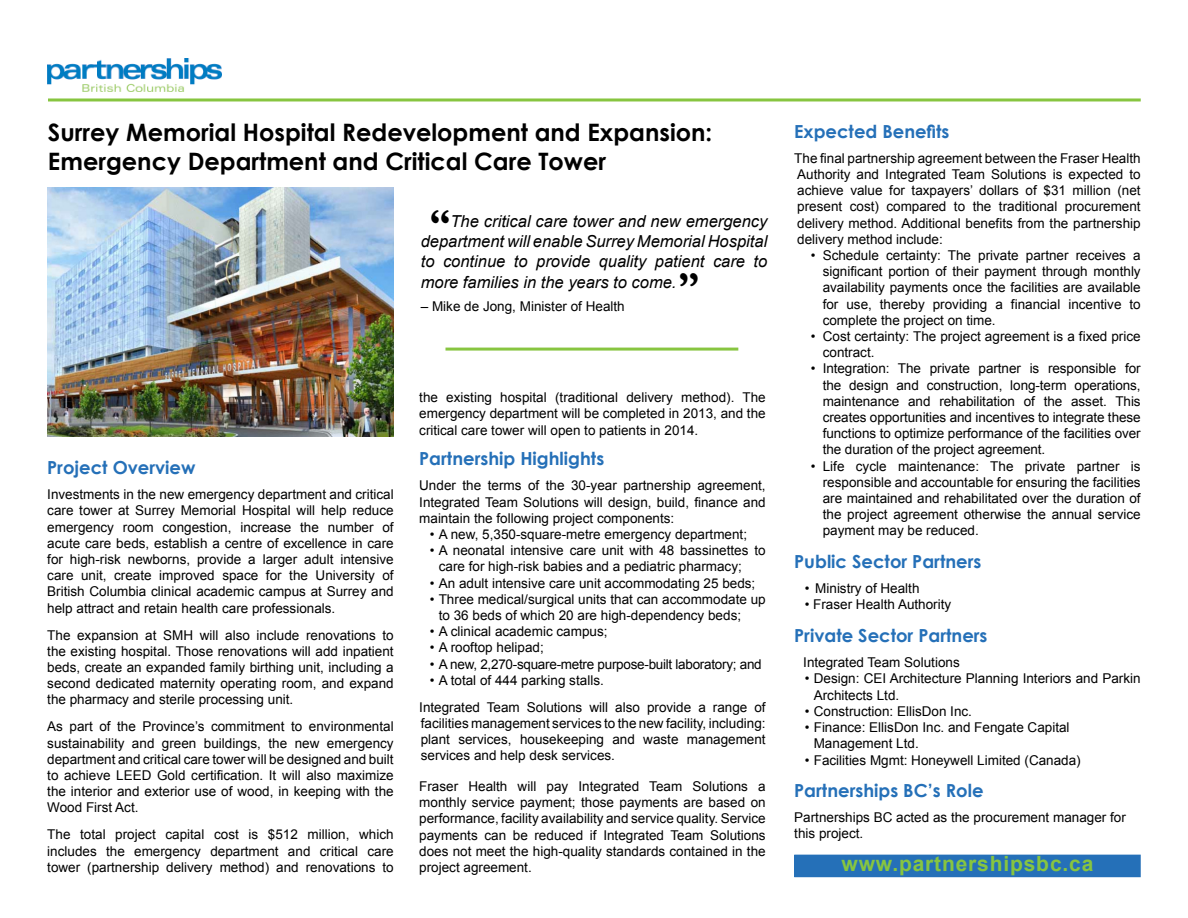
<style>
.page{position:relative;width:1188px;height:918px;background:#fff}
.page>*{position:absolute;margin:0;border:0;box-sizing:border-box;transform-origin:0 0}
.t1{font:700 42px "Garamond";color:#000}
.t2{font:700 24px/28.8px "Century Gothic";color:#000}
.t3{font:700 21px "Arial";letter-spacing:.04em;color:#87c540}
.t4{font:700 18px "Century Gothic";color:#2570b8}
.t5{font:italic 16.5px/19.8px "Arial";color:#000;text-align:justify}
.t6{font:13.5px/16.2px "Arial";color:#000;text-align:justify}
.t7{font:13.5px "Arial";letter-spacing:-.02em;color:#000}
</style>
<div class="page">
<img style="left:48px;top:58px;width:173px;height:33px">
<hr style="left:48px;top:98px;width:1093px;height:3px;background:#87c540">
<div style="left:795px;top:855px;width:345px;height:21px;background:#2570b8"></div>
<div style="left:794px;top:855px;width:347px;height:22px;border:2px solid #2570b8"></div>
<img style="left:47px;top:187px;width:347px;height:249px">
<hr style="left:445px;top:348px;width:293px;height:3px;background:#87c540">
<h2 class="t2" style="left:48px;top:120px;width:666px">Surrey Memorial Hospital Redevelopment and Expansion:<br>Emergency Department and Critical Care Tower</h2>
<h1 class="t1" style="left:430px;top:198px;width:22px">“</h1>
<p class="t5" style="left:421px;top:213px;width:348px;text-indent:30px">The critical care tower and new emergency department will enable Surrey Memorial Hospital to continue to provide quality patient care to</p>
<p class="t5" style="left:421px;top:274px;width:257px">more families in the years to come.</p>
<p class="t6" style="left:421px;top:299px;width:206px">– Mike de Jong, Minister of Health</p>
<h1 class="t1" style="left:679px;top:261px;width:22px">”</h1>
<h3 class="t4" style="left:47px;top:460px;width:150px">Project Overview</h3>
<p class="t6" style="left:47px;top:487px;width:348px">Investments in the new emergency department and critical care tower at Surrey Memorial Hospital will help reduce emergency room congestion, increase the number of acute care beds, establish a centre of excellence in care for high-risk newborns, provide a larger adult intensive care unit, create improved space for the University of British Columbia clinical academic campus at Surrey and help attract and retain health care professionals.</p>
<p class="t6" style="left:47px;top:628px;width:348px">The expansion at SMH will also include renovations to the existing hospital. Those renovations will add inpatient beds, create an expanded family birthing unit, including a second dedicated maternity operating room, and expand the pharmacy and sterile processing unit.</p>
<p class="t6" style="left:47px;top:719px;width:348px">As part of the Province’s commitment to environmental sustainability and green buildings, the new emergency department and critical care tower will be designed and built to achieve LEED Gold certification. It will also maximize the interior and exterior use of wood, in keeping with the Wood First Act.</p>
<p class="t6" style="left:47px;top:827px;width:348px">The total project capital cost is $512 million, which includes the emergency department and critical care tower (partnership delivery method) and renovations to</p>
<p class="t6" style="left:419px;top:390px;width:348px">the existing hospital (traditional delivery method). The emergency department will be completed in 2013, and the critical care tower will open to patients in 2014.</p>
<h3 class="t4" style="left:419px;top:452px;width:187px">Partnership Highlights</h3>
<p class="t6" style="left:419px;top:479px;width:348px">Under the terms of the 30-year partnership agreement, Integrated Team Solutions will design, build, finance and maintain the following project components:</p>
<p class="t6" style="left:430px;top:527px;width:319px">• A new, 5,350-square-metre emergency department;</p>
<p class="t6" style="left:439px;top:543px;width:328px;text-indent:-9px">• A neonatal intensive care unit with 48 bassinettes to care for high-risk babies and a pediatric pharmacy;</p>
<p class="t6" style="left:430px;top:576px;width:327px">• An adult intensive care unit accommodating 25 beds;</p>
<p class="t6" style="left:439px;top:592px;width:328px;text-indent:-9px">• Three medical/surgical units that can accommodate up to 36 beds of which 20 are high-dependency beds;</p>
<p class="t6" style="left:430px;top:624px;width:179px">• A clinical academic campus;</p>
<p class="t6" style="left:430px;top:641px;width:116px">• A rooftop helipad;</p>
<p class="t7" style="left:430px;top:658px;width:334px">• A new, 2,270-square-metre purpose-built laboratory; and</p>
<p class="t6" style="left:419px;top:668px;width:348px;line-height:27px;text-indent:11px">• A total of 444 parking stalls.<br>Integrated Team Solutions will also provide a range of</p>
<p class="t6" style="left:421px;top:716px;width:346px">facilities management services to the new facility, including: plant services, housekeeping and waste management services and help desk services.</p>
<p class="t6" style="left:419px;top:779px;width:348px">Fraser Health will pay Integrated Team Solutions a monthly service payment; those payments are based on performance, facility availability and service quality. Service payments can be reduced if Integrated Team Solutions does not meet the high-quality standards contained in the project agreement.</p>
<h3 class="t4" style="left:794px;top:124px;width:157px">Expected Benefits</h3>
<p class="t6" style="left:794px;top:151px;width:348px">The final partnership agreement between the Fraser Health Authority and Integrated Team Solutions is expected to achieve value for taxpayers’ dollars of $31 million (net present cost) compared to the traditional procurement delivery method. Additional benefits from the partnership delivery method include:</p>
<p class="t6" style="left:823px;top:248px;width:320px;text-indent:-12px">• Schedule certainty: The private partner receives a significant portion of their payment through monthly availability payments once the facilities are available for use, thereby providing a financial incentive to complete the project on time.</p>
<p class="t6" style="left:823px;top:329px;width:319px;text-indent:-12px">• Cost certainty: The project agreement is a fixed price contract.</p>
<p class="t6" style="left:823px;top:361px;width:319px;text-indent:-12px">• Integration: The private partner is responsible for the design and construction, long-term operations, maintenance and rehabilitation of the asset. This creates opportunities and incentives to integrate these functions to optimize performance of the facilities over the duration of the project agreement.</p>
<p class="t6" style="left:823px;top:459px;width:319px;text-indent:-12px">• Life cycle maintenance: The private partner is responsible and accountable for ensuring the facilities are maintained and rehabilitated over the duration of the project agreement otherwise the annual service payment may be reduced.</p>
<h3 class="t4" style="left:794px;top:554px;width:189px">Public Sector Partners</h3>
<p class="t6" style="left:805px;top:581px;width:116px">• Ministry of Health</p>
<p class="t6" style="left:805px;top:597px;width:148px">• Fraser Health Authority</p>
<h3 class="t4" style="left:794px;top:628px;width:195px">Private Sector Partners</h3>
<p class="t6" style="left:803px;top:655px;width:158px">Integrated Team Solutions</p>
<p class="t6" style="left:814px;top:671px;width:328px;text-indent:-9px">• Design: CEI Architecture Planning Interiors and Parkin<br>Architects Ltd.</p>
<p class="t6" style="left:805px;top:704px;width:169px">• Construction: EllisDon Inc.</p>
<p class="t6" style="left:814px;top:720px;width:257px;text-indent:-9px">• Finance: EllisDon Inc. and Fengate Capital<br>Management Ltd.</p>
<p class="t6" style="left:805px;top:753px;width:278px">• Facilities Mgmt: Honeywell Limited (Canada)</p>
<h3 class="t4" style="left:794px;top:784px;width:191px">Partnerships BC’s Role</h3>
<p class="t6" style="left:794px;top:810px;width:333px">Partnerships BC acted as the procurement manager for this project.</p>
<h3 class="t3" style="left:842px;top:856px;width:253px">www.partnershipsbc.ca</h3>
</div>
